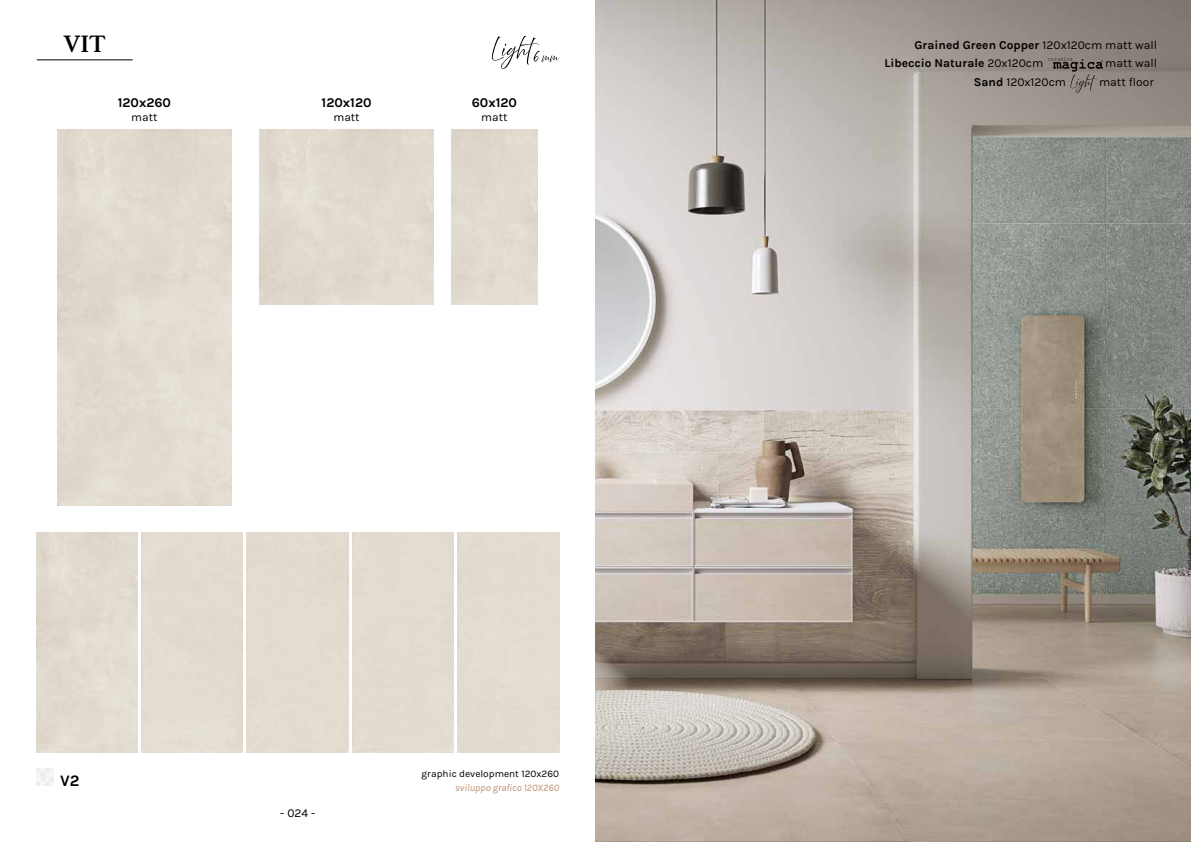
<style>
.page{position:relative;width:1191px;height:842px;background:#fff}
.page>*{position:absolute;margin:0;border:0;box-sizing:border-box;transform-origin:0 0}
.t1{font:700 25px "Athelas";color:#000}
.t2{font:700 16px "Karla";color:#000}
.t3{font:700 13.4px "Karla";color:#000}
.t4{font:700 12px/18.4px "Karla";color:#000}
.t5{font:12px "Karla";color:#000}
.t6{font:11.7px "Karla";color:#000}
.t7{font:10px "Karla";color:#000}
.t8{font:italic 10px "Karla";color:#bc8d71}
.s1{font-weight:400}
.s2{font-weight:700}
</style>
<div class="page">
<svg style="left:36px;top:768px;width:18px;height:18px"></svg>
<svg style="left:492px;top:36px;width:67px;height:33px"></svg>
<hr style="left:37px;top:60px;width:95px;height:1px;background:#000">
<img style="left:595px;top:0;width:596px;height:842px">
<svg style="left:1048px;top:57px;width:55px;height:36px;background:#817973"></svg>
<h1 class="t1" style="left:63px;top:24px;width:44px">VIT</h1>
<p class="t3" style="left:118px;top:95px;width:55px">120x260</p>
<p class="t6" style="left:131px;top:111px;width:28px">matt</p>
<p class="t3" style="left:321px;top:95px;width:51px">120x120</p>
<p class="t6" style="left:333px;top:111px;width:28px">matt</p>
<p class="t3" style="left:472px;top:95px;width:47px">60x120</p>
<p class="t6" style="left:481px;top:111px;width:28px">matt</p>
<h2 class="t2" style="left:60px;top:771px;width:21px">V2</h2>
<p class="t5" style="left:280px;top:806px;width:36px">- 024 -</p>
<p class="t7" style="left:421px;top:769px;width:139px">graphic development 120x260</p>
<p class="t8" style="left:455px;top:782px;width:105px">sviluppo grafico 120X260</p>
<p class="t4" style="left:884px;top:35px;width:274px;text-indent:30px">Grained Green Copper <span class="s1">120x120cm matt wall<br></span>Libeccio Naturale <span class="s1">20x120cm</span></p>
<p class="t5" style="left:1105px;top:57px;width:53px">matt wall</p>
<p class="t5" style="left:974px;top:76px;width:94px"><span class="s2">Sand</span> 120x120cm</p>
<p class="t5" style="left:1099px;top:76px;width:56px">matt floor</p>
</div>
